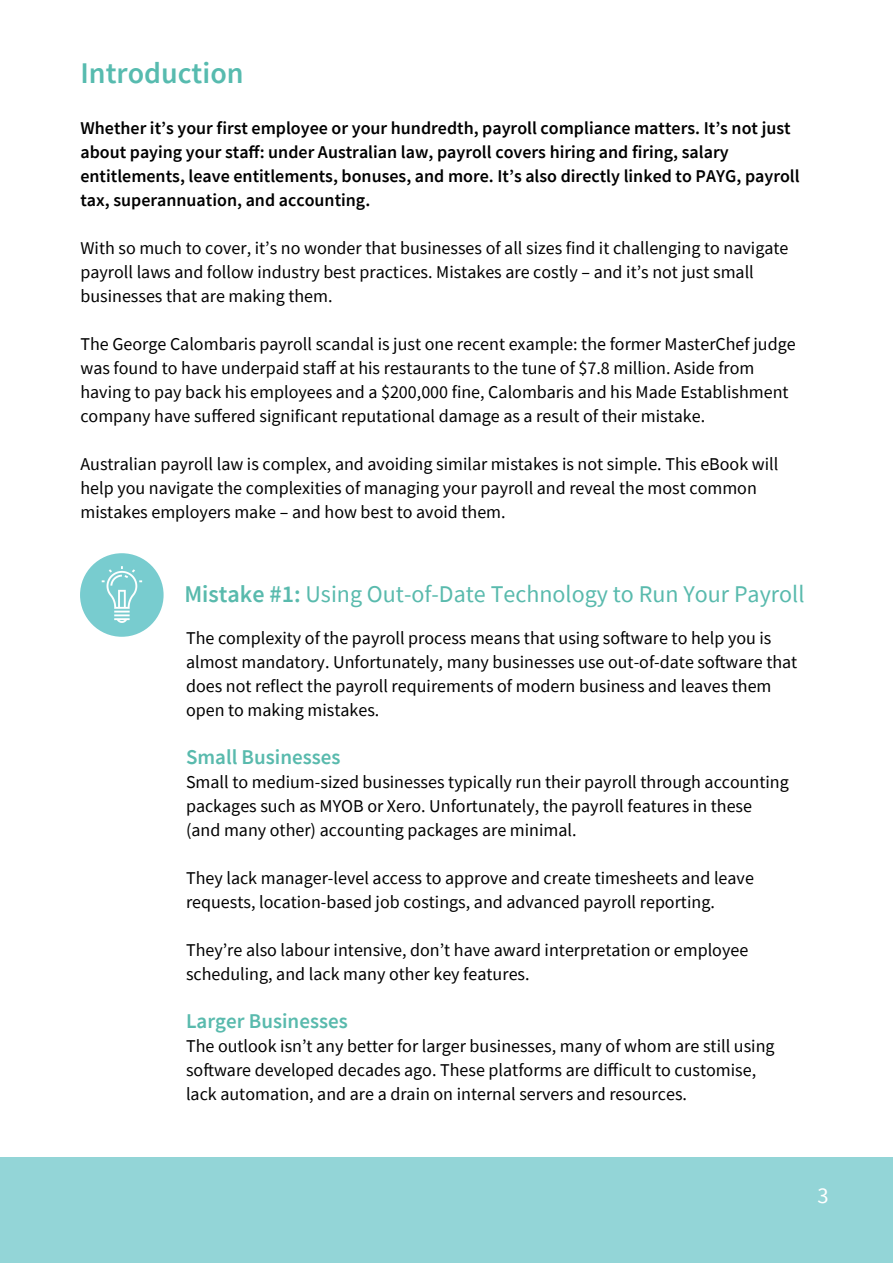
<style>
.page{position:relative;width:893px;height:1263px;background:#fff}
.page>*{position:absolute;margin:0;border:0;box-sizing:border-box;transform-origin:0 0}
.t1{font:600 30px "Source Sans Pro";color:#57bbaf}
.t2{font:24px "Source Sans Pro";color:#59baad}
.t3{font:22.5px "Source Sans Pro";color:#fff}
.t4{font:600 21px "Source Sans Pro";color:#59baad}
.t5{font:18px/24px "Source Sans Pro";color:#000}
.t6{font:600 18px/24px "Source Sans Pro";color:#000}
.s1{font-weight:600}
</style>
<div class="page">
<div style="left:80px;top:553px;width:84px;height:84px;background:#78cccf;border-radius:50%"></div>
<img style="left:101px;top:566px;width:42px;height:57px">
<div style="left:0;top:1158px;width:893px;height:105px;background:#93d5d7"></div>
<h1 class="t1" style="left:80px;top:53px;width:165px">Introduction</h1>
<p class="t6" style="left:80px;top:116px;width:721px">Whether it’s your first employee or your hundredth, payroll compliance matters. It’s not just about paying your staff: under Australian law, payroll covers hiring and firing, salary entitlements, leave entitlements, bonuses, and more. It’s also directly linked to PAYG, payroll tax, superannuation, and accounting.</p>
<p class="t5" style="left:80px;top:236px;width:710px">With so much to cover, it’s no wonder that businesses of all sizes find it challenging to navigate payroll laws and follow industry best practices. Mistakes are costly – and it’s not just small businesses that are making them.</p>
<p class="t5" style="left:80px;top:332px;width:717px">The George Calombaris payroll scandal is just one recent example: the former MasterChef judge was found to have underpaid staff at his restaurants to the tune of $7.8 million. Aside from having to pay back his employees and a $200,000 fine, Calombaris and his Made Establishment company have suffered significant reputational damage as a result of their mistake.</p>
<p class="t5" style="left:80px;top:452px;width:699px">Australian payroll law is complex, and avoiding similar mistakes is not simple. This eBook will help you navigate the complexities of managing your payroll and reveal the most common mistakes employers make – and how best to avoid them.</p>
<h2 class="t2" style="left:184px;top:578px;width:622px"><span class="s1">Mistake #1:</span> Using Out-of-Date Technology to Run Your Payroll</h2>
<p class="t5" style="left:186px;top:626px;width:613px">The complexity of the payroll process means that using software to help you is almost mandatory. Unfortunately, many businesses use out-of-date software that does not reflect the payroll requirements of modern business and leaves them open to making mistakes.</p>
<p class="t4" style="left:186px;top:743px;width:156px">Small Businesses</p>
<p class="t5" style="left:186px;top:770px;width:604px">Small to medium-sized businesses typically run their payroll through accounting packages such as MYOB or Xero. Unfortunately, the payroll features in these (and many other) accounting packages are minimal.</p>
<p class="t5" style="left:186px;top:866px;width:569px">They lack manager-level access to approve and create timesheets and leave requests, location-based job costings, and advanced payroll reporting.</p>
<p class="t5" style="left:186px;top:938px;width:564px">They’re also labour intensive, don’t have award interpretation or employee scheduling, and lack many other key features.</p>
<p class="t4" style="left:186px;top:1007px;width:163px">Larger Businesses</p>
<p class="t5" style="left:186px;top:1034px;width:590px">The outlook isn’t any better for larger businesses, many of whom are still using software developed decades ago. These platforms are difficult to customise, lack automation, and are a drain on internal servers and resources.</p>
<p class="t3" style="left:818px;top:1181px;width:13px">3</p>
</div>
